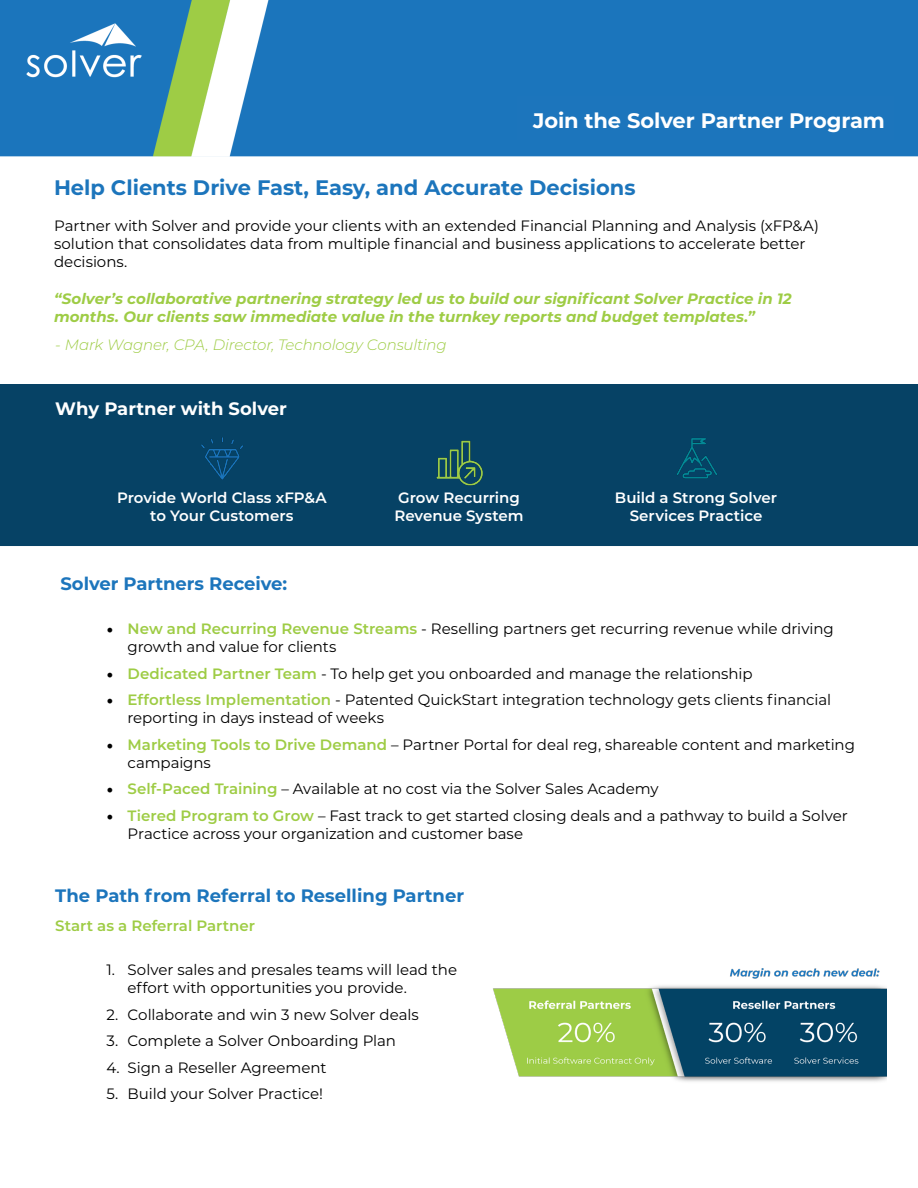
<style>
.page{position:relative;width:918px;height:1188px;background:#fff}
.page>*{position:absolute;margin:0;border:0;box-sizing:border-box;transform-origin:0 0}
.t1{font:700 21px "Montserrat";color:#1c75bc}
.t2{font:700 21px "Montserrat";letter-spacing:-.01em;color:#fff}
.t3{font:700 18px "Montserrat";color:#1c75bc}
.t4{font:700 18px "Montserrat";color:#fff}
.t5{font:15px/18px "Montserrat";letter-spacing:-.005em;color:#000}
.t6{font:italic 700 15px/18px "Montserrat";color:#9ecc45}
.t7{font:600 15px/18px "Montserrat";color:#fff;text-align:center}
.t8{font:italic 300 15px "Montserrat";letter-spacing:-.01em;color:#9ecc45}
.t9{font:600 15px "Montserrat";color:#9ecc45}
.s1{font-family:"Minion Pro";font-size:18px}
.s2{font-weight:600;color:#9ecc45}
</style>
<div class="page">
<img style="left:0;top:0;width:918px;height:157px">
<div style="left:1px;top:385px;width:916px;height:160px;background:#064265"></div>
<div style="left:0;top:384px;width:918px;height:162px;border:2px solid #064265"></div>
<img style="left:201px;top:437px;width:42px;height:43px">
<img style="left:436px;top:440px;width:47px;height:46px">
<img style="left:677px;top:438px;width:40px;height:41px">
<div style="left:517px;top:96px;width:376px;height:44px;background:#1c75bc"></div>
<img style="left:493px;top:968px;width:394px;height:114px">
<h1 class="t2" style="left:533px;top:106px;width:353px">Join the Solver Partner Program</h1>
<h1 class="t1" style="left:54px;top:172px;width:583px">Help Clients Drive Fast, Easy, and Accurate Decisions</h1>
<p class="t5" style="left:54px;top:216px;width:766px">Partner with Solver and provide your clients with an extended Financial Planning and Analysis (xFP&amp;A) solution that consolidates data from multiple financial and business applications to accelerate better decisions.</p>
<p class="t6" style="left:54px;top:288px;width:739px">“Solver’s collaborative partnering strategy led us to build our significant Solver Practice in 12 months. Our clients saw immediate value in the turnkey reports and budget templates.”</p>
<p class="t8" style="left:55px;top:335px;width:393px">- Mark Wagner, CPA, Director, Technology Consulting</p>
<p class="t4" style="left:55px;top:396px;width:233px">Why Partner with Solver</p>
<p class="t7" style="left:117px;top:488px;width:211px">Provide World Class xFP&amp;A to Your Customers</p>
<p class="t7" style="left:394px;top:488px;width:131px;text-align:left">Grow Recurring<br>Revenue System</p>
<p class="t7" style="left:615px;top:488px;width:164px">Build a Strong Solver<br>Services Practice</p>
<p class="t3" style="left:60px;top:570px;width:228px">Solver Partners Receive:</p>
<p class="t5" style="left:128px;top:619px;width:708px;text-indent:-21px"><span class="s1">•</span> <span class="s2">New and Recurring Revenue Streams</span> - Reselling partners get recurring revenue while driving growth and value for clients</p>
<p class="t5" style="left:106px;top:664px;width:648px"><span class="s1">•</span> <span class="s2">Dedicated Partner Team</span> - To help get you onboarded and manage the relationship</p>
<p class="t5" style="left:128px;top:690px;width:705px;text-indent:-21px"><span class="s1">•</span> <span class="s2">Effortless Implementation</span> - Patented QuickStart integration technology gets clients financial reporting in days instead of weeks</p>
<p class="t5" style="left:128px;top:735px;width:729px;text-indent:-21px"><span class="s1">•</span> <span class="s2">Marketing Tools to Drive Demand</span> – Partner Portal for deal reg, shareable content and marketing campaigns</p>
<p class="t5" style="left:106px;top:779px;width:554px"><span class="s1">•</span> <span class="s2">Self-Paced Training</span> – Available at no cost via the Solver Sales Academy</p>
<p class="t5" style="left:128px;top:806px;width:722px;text-indent:-21px"><span class="s1">•</span> <span class="s2">Tiered Program to Grow</span> – Fast track to get started closing deals and a pathway to build a Solver<br>Practice across your organization and customer base</p>
<p class="t3" style="left:55px;top:882px;width:410px">The Path from Referral to Reselling Partner</p>
<p class="t9" style="left:55px;top:915px;width:201px">Start as a Referral Partner</p>
<p class="t5" style="left:128px;top:960px;width:331px;text-indent:-21px">1. Solver sales and presales teams will lead the effort with opportunities you provide.</p>
<p class="t5" style="left:106px;top:1005px;width:314px">2. Collaborate and win 3 new Solver deals</p>
<p class="t5" style="left:106px;top:1031px;width:291px">3. Complete a Solver Onboarding Plan</p>
<p class="t5" style="left:106px;top:1058px;width:222px">4. Sign a Reseller Agreement</p>
<p class="t5" style="left:106px;top:1084px;width:218px">5. Build your Solver Practice!</p>
</div>
